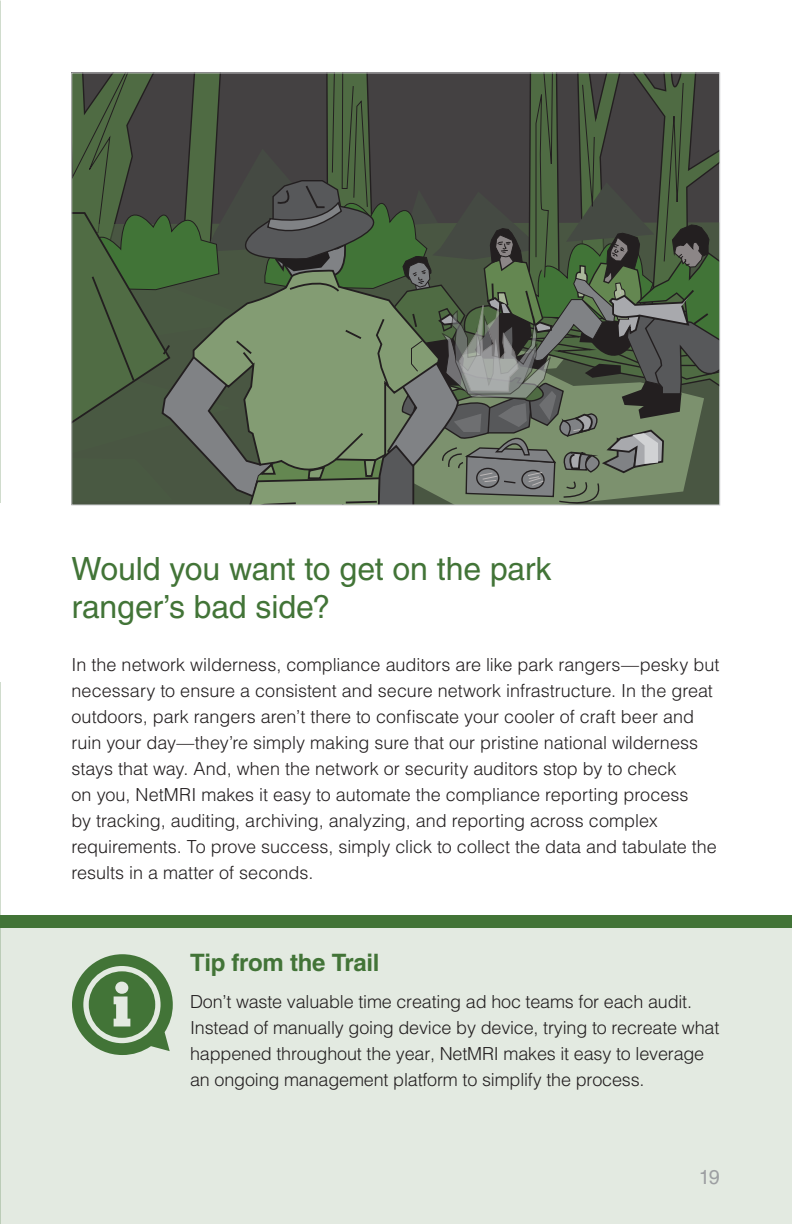
<style>
.page{position:relative;width:792px;height:1224px;background:#fff}
.page>*{position:absolute;margin:0;border:0;box-sizing:border-box;transform-origin:0 0}
.Question{font:32px/38px "Helvetica LT Std";letter-spacing:-.005em;color:#427437}
.Tip{font:700 24px "Helvetica LT Std";letter-spacing:-.015em;color:#427437}
.Subhead{font:20px "Helvetica LT Std";color:#9d9fa2}
.Body{font:300 18px/26px "Helvetica LT Std";color:#231f20}
</style>
<div class="page">
<div style="left:0;top:915px;width:792px;height:309px;background:#e3eae1"></div>
<div style="left:0;top:915px;width:792px;height:13px;background:#427437"></div>
<svg style="left:72px;top:954px;width:101px;height:101px"></svg>
<svg style="left:74px;top:75px;width:644px;height:428px;background:#55634f"></svg>
<p class="Question" style="left:72px;top:549px;width:482px">Would you want to get on the park ranger’s bad side?</p>
<p class="Body" style="left:72px;top:651px;width:649px">In the network wilderness, compliance auditors are like park rangers—pesky but necessary to ensure a consistent and secure network infrastructure. In the great outdoors, park rangers aren’t there to confiscate your cooler of craft beer and ruin your day—they’re simply making sure that our pristine national wilderness stays that way. And, when the network or security auditors stop by to check<br>on you, NetMRI makes it easy to automate the compliance reporting process<br>by tracking, auditing, archiving, analyzing, and reporting across complex requirements. To prove success, simply click to collect the data and tabulate the results in a matter of seconds.</p>
<p class="Tip" style="left:190px;top:948px;width:191px">Tip from the Trail</p>
<p class="Body" style="left:190px;top:988px;width:531px">Don’t waste valuable time creating ad hoc teams for each audit.<br>Instead of manually going device by device, trying to recreate what happened throughout the year, NetMRI makes it easy to leverage an ongoing management platform to simplify the process.</p>
<p class="Subhead" style="left:699px;top:1166px;width:23px">19</p>
</div>
